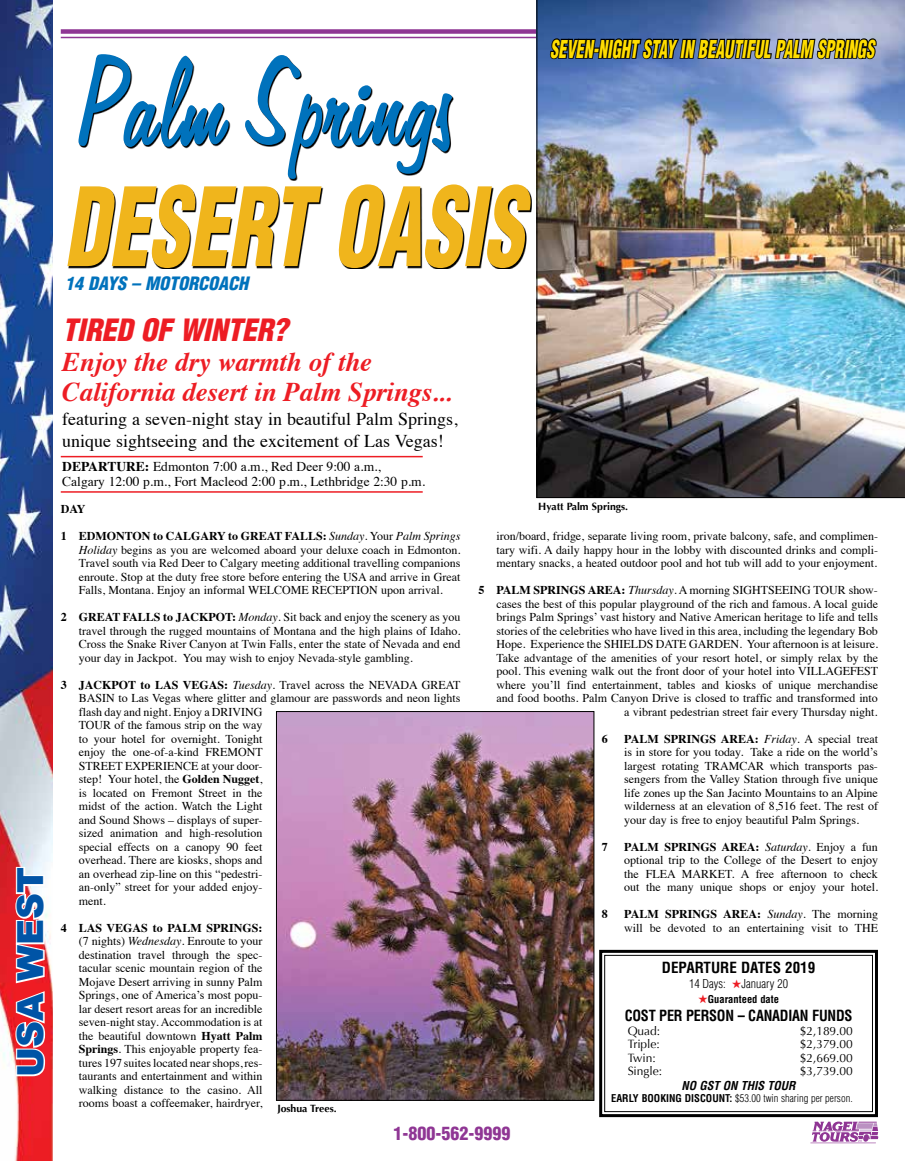
<style>
.page{position:relative;width:905px;height:1161px;background:#fff}
.page>*{position:absolute;margin:0;border:0;box-sizing:border-box;transform-origin:0 0}
.t1{font:140.25px "Jenkins";color:#0072bc;scale:.8 1}
.t2{font:italic 900 condensed 106.35px "Helvetica";color:#f0b51c;scale:.75 1}
.t3{font:900 36px "Arial";color:#0054a6}
.t4{font:italic 900 condensed 30px "Helvetica";letter-spacing:-.005em;color:#ed1d24}
.t5{font:italic 700 27px/30px "Times";letter-spacing:-.005em;color:#ed1d24}
.t6{font:italic 900 condensed 24px "Helvetica";color:#fd0;scale:.68 1}
.t7{font:18px/22.5px "Times";color:#000}
.t8{font:italic 900 condensed 18px "Helvetica";color:#0072bc}
.t9{font:900 condensed 18px "Helvetica";color:#8f3694}
.t10{font:700 condensed 15px "Helvetica";letter-spacing:-.015em;color:#000;scale:.95 1}
.t11{font:700 condensed 15px "Helvetica";letter-spacing:-.015em;color:#000}
.t12{font:13.5px/15px "Times";color:#000}
.t13{font:12px/13.5px "Times";color:#000;text-align:justify}
.t14{font:12px "Optima";letter-spacing:-.005em;color:#000}
.t15{font:300 condensed 12px "Helvetica";color:#000}
.t16{font:italic 700 condensed 12px "Helvetica";color:#000}
.t17{font:700 12px "Times";color:#000}
.t18{font:300 condensed 10.5px "Helvetica";color:#000}
.t19{font:700 10.5px "Optima";color:#000}
.t20{font:700 condensed 10.5px "Helvetica";color:#000}
.s1{font-weight:700}
.s2{font-style:italic}
.s3{color:#ed1d24}
</style>
<div class="page">
<hr style="left:810px;top:1143px;width:65px;height:1px;background:#8f3694">
<svg style="left:812px;top:1122px;width:66px;height:20px"></svg>
<svg style="left:61px;top:36px;width:475px;height:1px"></svg>
<div style="left:61px;top:29px;width:843px;height:5px;background:#8f3694"></div>
<hr style="left:61px;top:37px;width:843px;height:1px;background:#8f3694">
<svg style="left:68px;top:55px;width:463px;height:214px"></svg>
<hr style="left:61px;top:456px;width:361px;height:1px;background:#ed1d24">
<hr style="left:61px;top:491px;width:361px;height:2px;background:#ed1d24">
<img style="left:536px;top:0;width:368px;height:498px">
<img style="left:278px;top:713px;width:314px;height:386px">
<div style="left:276px;top:711px;width:318px;height:390px;border:1px solid #000"></div>
<img style="left:0;top:0;width:52px;height:1161px">
<svg style="left:13px;top:865px;width:34px;height:213px"></svg>
<svg style="left:548px;top:0;width:329px;height:101px"></svg>
<svg style="left:599px;top:949px;width:279px;height:169px"></svg>
<div style="left:604px;top:955px;width:269px;height:157px;border:1px solid #000"></div>
<h3 class="t3" style="left:10px;top:1077px;width:211px;rotate:-90deg">USA WEST</h3>
<h1 class="t1" style="left:82px;top:25px;width:472px">Palm Springs</h1>
<h2 class="t2" style="left:64px;top:161px;width:614px">DESER T OASIS</h2>
<h3 class="t8" style="left:65px;top:272px;width:184px">14 DAYS – MOTORCOACH</h3>
<h3 class="t4" style="left:62px;top:311px;width:227px">TIRED OF WINTER?</h3>
<h3 class="t5" style="left:62px;top:344px;width:391px">Enjoy the dry warmth of the<br>California desert in Palm Springs...</h3>
<h3 class="t7" style="left:62px;top:406px;width:397px">featuring a seven-night stay in beautiful Palm Springs, unique sightseeing and the excitement of Las Vegas!</h3>
<p class="t12" style="left:62px;top:458px;width:364px"><span class="s1">DEPARTURE:</span> Edmonton 7:00 a.m., Red Deer 9:00 a.m.,<br>Calgary 12:00 p.m., Fort Macleod 2:00 p.m., Lethbridge 2:30 p.m.</p>
<h3 class="t6" style="left:550px;top:34px;width:480px">SEVEN-NIGHT STAY IN BEAUTIFUL PALM SPRINGS</h3>
<p class="t17" style="left:61px;top:497px;width:26px">DAY</p>
<p class="t13" style="left:79px;top:528px;width:383px;text-indent:-18px"><span class="s1">1 EDMONTON to CALGARY to GREAT FALLS:</span> <span class="s2">Sunday</span>. Your <span class="s2">Palm Springs Holiday</span> begins as you are welcomed aboard your deluxe coach in Edmonton.<br>Travel south via Red Deer to Calgary meeting additional travelling companions enroute. Stop at the duty free store before entering the USA and arrive in Great Falls, Montana. Enjoy an informal WELCOME RECEPTION upon arrival.</p>
<p class="t13" style="left:79px;top:609px;width:383px;text-indent:-18px"><span class="s1">2 GREAT FALLS to JACKPOT:</span> <span class="s2">Monday</span>. Sit back and enjoy the scenery as you travel through the rugged mountains of Montana and the high plains of Idaho.<br>Cross the Snake River Canyon at Twin Falls, enter the state of Nevada and end your day in Jackpot. You may wish to enjoy Nevada-style gambling.</p>
<p class="t13" style="left:79px;top:677px;width:383px;text-align:left;text-indent:-18px"><span class="s1">3 JACKPOT to LAS VEGAS:</span> <span class="s2">Tuesday</span>. Travel across the NEVADA GREAT BASIN to Las Vegas where glitter and glamour are passwords and neon lights flash day and night. Enjoy a DRIVING<br>TOUR of the famous strip on the way<br>to your hotel for overnight. Tonight<br>enjoy the one-of-a-kind FREMONT<br>STREET EXPERIENCE at your door-<br>step! Your hotel, the <span class="s1">Golden Nugget</span>,<br>is located on Fremont Street in the<br>midst of the action. Watch the Light<br>and Sound Shows – displays of super-<br>sized animation and high-resolution<br>special effects on a canopy 90 feet<br>overhead. There are kiosks, shops and<br>an overhead zip-line on this “pedestri-<br>an-only” street for your added enjoy-<br>ment.</p>
<p class="t13" style="left:79px;top:920px;width:185px;text-indent:-18px"><span class="s1">4 LAS VEGAS to PALM SPRINGS: </span>(7 nights) <span class="s2">Wednesday</span>. Enroute to your destination travel through the spec&shy;tacular scenic mountain region of the Mojave Desert arriving in sunny Palm Springs, one of America’s most popu&shy;lar desert resort areas for an incredible seven-night stay. Accommodation is at the beautiful downtown <span class="s1">Hyatt Palm Springs</span>. This enjoyable property fea&shy;tures 197 suites located near shops, res&shy;taurants and entertainment and within walking distance to the casino. All rooms boast a coffeemaker, hairdryer,</p>
<p class="t19" style="left:277px;top:1102px;width:61px">Joshua Trees.</p>
<p class="t19" style="left:538px;top:500px;width:91px">Hyatt Palm Springs.</p>
<p class="t13" style="left:496px;top:528px;width:383px">iron/board, fridge, separate living room, private balcony, safe, and complimen&shy;tary wifi. A daily happy hour in the lobby with discounted drinks and compli&shy;mentary snacks, a heated outdoor pool and hot tub will add to your enjoyment.</p>
<p class="t13" style="left:478px;top:582px;width:401px;text-align:right"><span class="s1">5 PALM SPRINGS AREA:</span> <span class="s2">Thursday</span>. A morning SIGHTSEEING TOUR show&shy;cases the best of this popular playground of the rich and famous. A local guide brings Palm Springs’ vast history and Native American heritage to life and tells stories of the celebrities who have lived in this area, including the legendary Bob Hope. Experience the SHIELDS DATE GARDEN. Your afternoon is at leisure.<br>Take advantage of the amenities of your resort hotel, or simply relax by the pool. This evening walk out the front door of your hotel into VILLAGEFEST where you’ll find entertainment, tables and kiosks of unique merchandise and food booths. Palm Canyon Drive is closed to traffic and transformed into<br>a vibrant pedestrian street fair every Thursday night.</p>
<p class="t17" style="left:602px;top:727px;width:7px">6</p>
<p class="t13" style="left:624px;top:731px;width:255px"><span class="s1">PALM SPRINGS AREA:</span> <span class="s2">Friday</span>. A special treat is in store for you today. Take a ride on the world’s largest rotating TRAMCAR which transports pas&shy;sengers from the Valley Station through five unique life zones up the San Jacinto Mountains to an Alpine wilderness at an elevation of 8,516 feet. The rest of your day is free to enjoy beautiful Palm Springs.</p>
<p class="t17" style="left:602px;top:835px;width:7px">7</p>
<p class="t13" style="left:624px;top:839px;width:255px"><span class="s1">PALM SPRINGS AREA:</span> <span class="s2">Saturday</span>. Enjoy a fun optional trip to the College of the Desert to enjoy the FLEA MARKET. A free afternoon to check out the many unique shops or enjoy your hotel.</p>
<p class="t17" style="left:602px;top:902px;width:7px">8</p>
<p class="t13" style="left:624px;top:906px;width:255px"><span class="s1">PALM SPRINGS AREA:</span> <span class="s2">Sunday</span>. The morning will be devoted to an entertaining visit to THE</p>
<p class="t11" style="left:662px;top:959px;width:155px">DEPARTURE DATES 2019</p>
<p class="t15" style="left:689px;top:977px;width:101px">14 Days: <span class="s3">★</span>January 20</p>
<p class="t20" style="left:698px;top:993px;width:82px"><span class="s3">★</span>Guaranteed date</p>
<p class="t10" style="left:624px;top:1007px;width:241px">COST PER PERSON – CANADIAN FUNDS</p>
<p class="t14" style="left:627px;top:1024px;width:34px">Quad:</p>
<p class="t14" style="left:799px;top:1024px;width:54px">$2,189.00</p>
<p class="t14" style="left:627px;top:1037px;width:34px">Triple:</p>
<p class="t14" style="left:799px;top:1037px;width:54px">$2,379.00</p>
<p class="t14" style="left:627px;top:1051px;width:30px">Twin:</p>
<p class="t14" style="left:799px;top:1051px;width:54px">$2,669.00</p>
<p class="t14" style="left:627px;top:1064px;width:36px">Single:</p>
<p class="t14" style="left:799px;top:1064px;width:54px">$3,739.00</p>
<p class="t16" style="left:681px;top:1079px;width:115px">NO GST ON THIS TOUR</p>
<p class="t18" style="left:611px;top:1093px;width:243px"><span class="s1">EARLY BOOKING DISCOUNT:</span> $53.00 twin sharing per person.</p>
<h3 class="t9" style="left:393px;top:1122px;width:118px">1-800-562-9999</h3>
</div>
